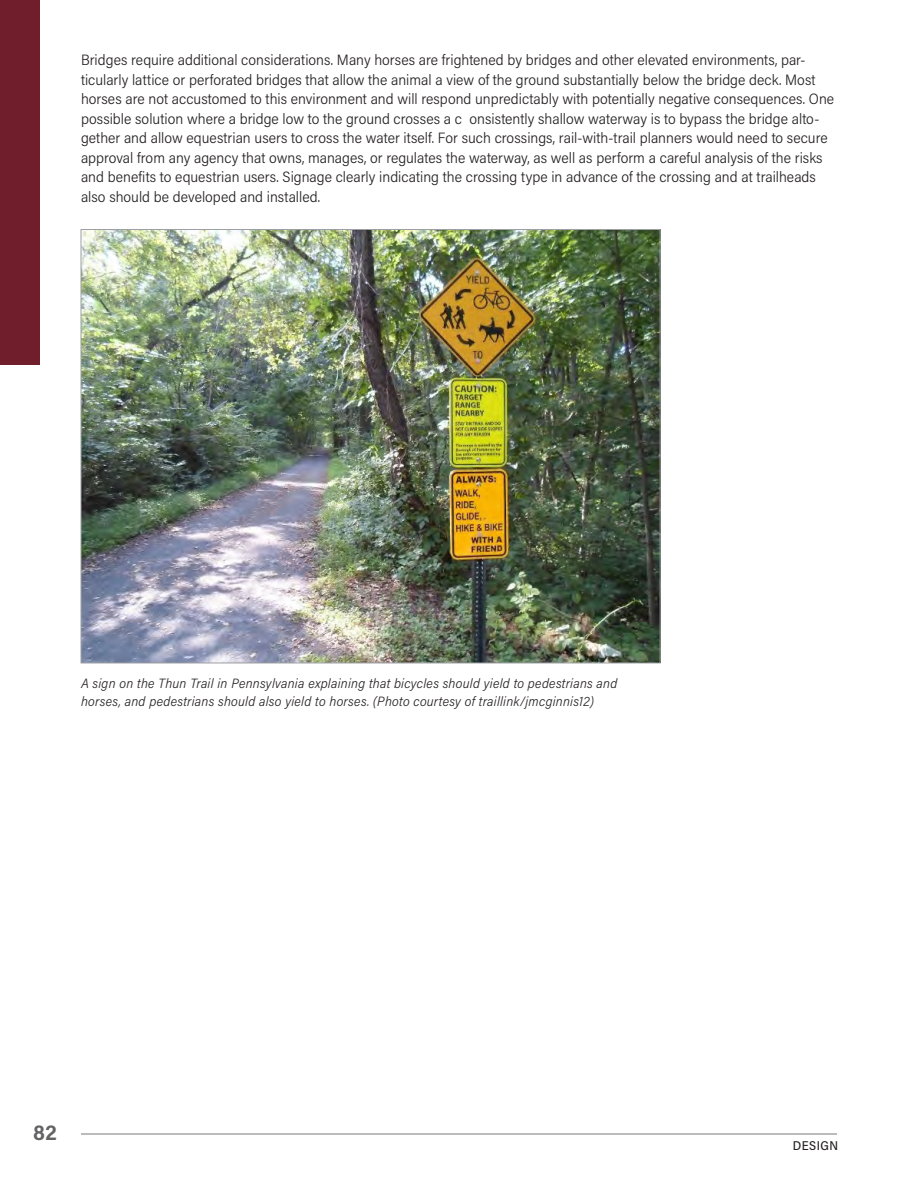
<style>
.page{position:relative;width:918px;height:1188px;background:#fff}
.page>*{position:absolute;margin:0;border:0;box-sizing:border-box;transform-origin:0 0}
.t1{font:700 21px "Acumin Pro Semi Cond";color:#636366}
.t2{font:300 15px/19.5px "Acumin Pro Semi Cond";color:#231f20}
.t3{font:italic 300 13.5px/18px "Acumin Pro Semi Cond";letter-spacing:.02em;color:#231f20}
.t4{font:500 12.75px "Acumin Pro Semi Cond";letter-spacing:.035em;color:#231f20}
</style>
<div class="page">
<div style="left:0;top:0;width:40px;height:364px;background:#701e2b"></div>
<hr style="left:81px;top:1133px;width:756px;height:2px;background:#86888b">
<img style="left:83px;top:231px;width:576px;height:430px">
<p class="t2" style="left:81px;top:49px;width:755px">Bridges require additional considerations. Many horses are frightened by bridges and other elevated environments, par&shy;ticularly lattice or perforated bridges that allow the animal a view of the ground substantially below the bridge deck. Most horses are not accustomed to this environment and will respond unpredictably with potentially negative consequences. One possible solution where a bridge low to the ground crosses a c onsistently shallow waterway is to bypass the bridge alto&shy;gether and allow equestrian users to cross the water itself. For such crossings, rail-with-trail planners would need to secure approval from any agency that owns, manages, or regulates the waterway, as well as perform a careful analysis of the risks and benefits to equestrian users. Signage clearly indicating the crossing type in advance of the crossing and at trailheads also should be developed and installed.</p>
<p class="t3" style="left:81px;top:674px;width:538px">A sign on the Thun Trail in Pennsylvania explaining that bicycles should yield to pedestrians and horses, and pedestrians should also yield to horses. (Photo courtesy of traillink/jmcginnis12)</p>
<h1 class="t1" style="left:33px;top:1118px;width:25px">82</h1>
<p class="t4" style="left:793px;top:1137px;width:47px">DESIGN</p>
</div>
